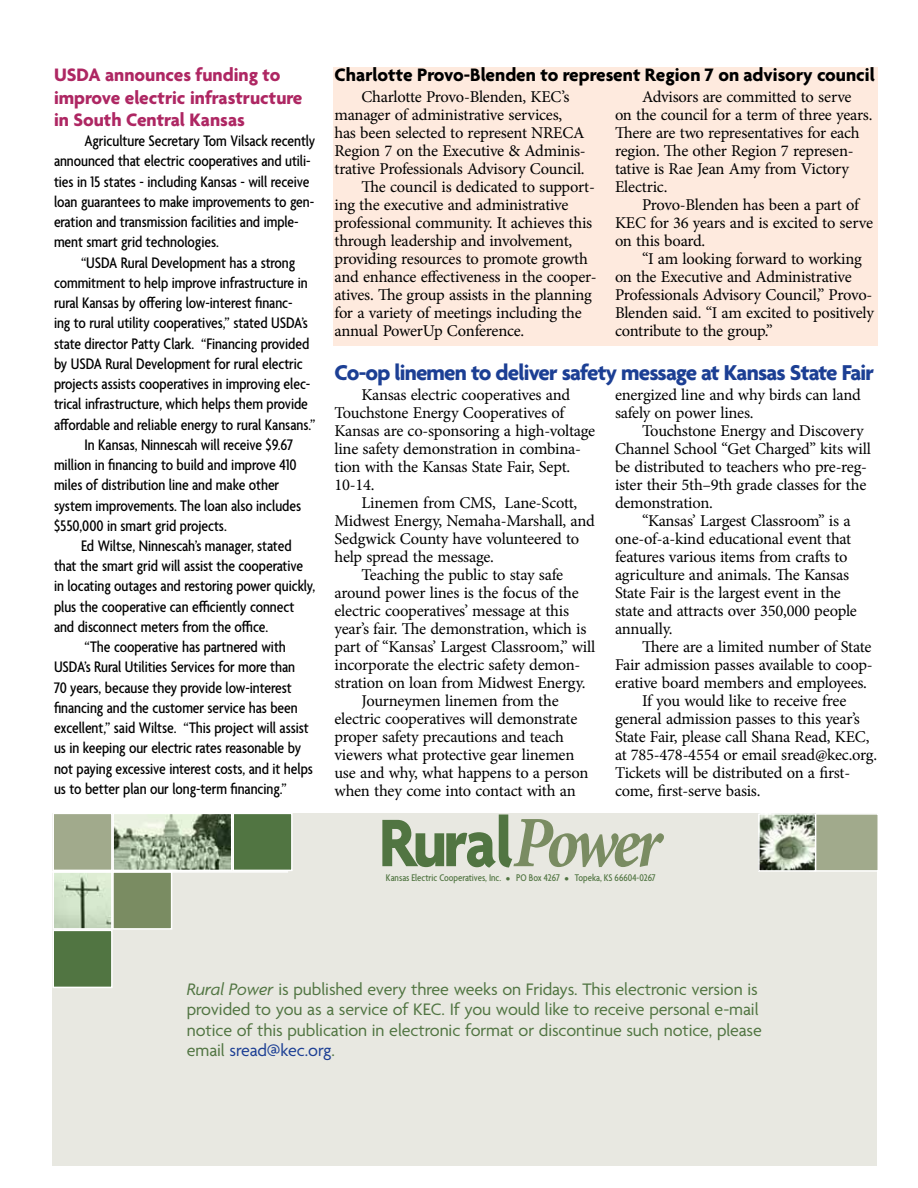
<style>
.page{position:relative;width:918px;height:1188px;background:#fff}
.page>*{position:absolute;margin:0;border:0;box-sizing:border-box;transform-origin:0 0}
.t1{font:700 72.6px "Agenda";color:#517542;scale:.91 1}
.t2{font:700 23.25px "Agenda";letter-spacing:-.035em;color:#1c3f94}
.t3{font:700 19.5px/22.2px "Agenda";color:#ae2763}
.t4{font:700 19.5px "Agenda";color:#000}
.t5{font:18px/20.2px "Agenda";letter-spacing:-.005em;color:#517542}
.t6{font:16.5px/18px "Minion Pro";letter-spacing:-.015em;color:#000}
.t7{font:500 condensed 16.5px/20.2px "Agenda";letter-spacing:-.005em;color:#000}
.t8{font:500 condensed 10.5px "Agenda";color:#517542}
.s1{font-family:"Minion Pro";font-style:italic;color:#7a8c62}
.s2{font-style:italic}
.s3{color:#1c3f94}
</style>
<div class="page">
<div style="left:333px;top:68px;width:545px;height:278px;background:#feeade"></div>
<div style="left:52px;top:813px;width:825px;height:353px;background:#e8e8e1"></div>
<div style="left:809px;top:813px;width:70px;height:59px;background:#a1aa8c;border:2px solid #fff"></div>
<div style="left:52px;top:813px;width:61px;height:58px;background:#a1aa8c;border:2px solid #fff"></div>
<div style="left:112px;top:871px;width:60px;height:59px;background:#7a8c62;border:2px solid #fff"></div>
<img style="left:55px;top:874px;width:55px;height:53px">
<div style="left:52px;top:871px;width:61px;height:59px;border:2px solid #fff"></div>
<img style="left:115px;top:816px;width:114px;height:52px">
<div style="left:112px;top:813px;width:120px;height:58px;border:2px solid #fff"></div>
<div style="left:52px;top:930px;width:61px;height:58px;background:#517542;border:2px solid #fff"></div>
<div style="left:232px;top:813px;width:61px;height:58px;background:#517542;border:2px solid #fff"></div>
<hr style="left:49px;top:871px;width:239px;height:2px;background:#fff">
<img style="left:761px;top:816px;width:52px;height:53px">
<div style="left:758px;top:813px;width:58px;height:59px;border:2px solid #fff"></div>
<p class="t3" style="left:54px;top:65px;width:250px">USDA announces funding to improve electric infrastructure in South Central Kansas</p>
<p class="t7" style="left:54px;top:132px;width:263px;text-indent:31px">Agriculture Secretary Tom Vilsack recently announced that electric cooperatives and utili&shy;ties in 15 states - including Kansas - will receive loan guarantees to make improvements to gen&shy;eration and transmission facilities and imple&shy;ment smart grid technologies.</p>
<p class="t7" style="left:81px;top:253px;width:216px">“USDA Rural Development has a strong</p>
<p class="t7" style="left:54px;top:273px;width:255px">commitment to help improve infrastructure in</p>
<p class="t7" style="left:54px;top:294px;width:240px">rural Kansas by offering low-interest financ-</p>
<p class="t7" style="left:54px;top:314px;width:255px">ing to rural utility cooperatives,” stated USDA’s</p>
<p class="t7" style="left:54px;top:334px;width:257px">state director Patty Clark. “Financing provided</p>
<p class="t7" style="left:54px;top:354px;width:250px">by USDA Rural Development for rural electric</p>
<p class="t7" style="left:54px;top:375px;width:258px">projects assists cooperatives in improving elec-</p>
<p class="t7" style="left:54px;top:395px;width:255px">trical infrastructure, which helps them provide</p>
<p class="t7" style="left:54px;top:415px;width:263px">affordable and reliable energy to rural Kansans.”</p>
<p class="t7" style="left:85px;top:435px;width:210px">In Kansas, Ninnescah will receive $9.67</p>
<p class="t7" style="left:54px;top:456px;width:244px">million in financing to build and improve 410</p>
<p class="t7" style="left:54px;top:476px;width:227px">miles of distribution line and make other</p>
<p class="t7" style="left:54px;top:496px;width:249px">system improvements. The loan also includes</p>
<p class="t7" style="left:54px;top:516px;width:174px">$550,000 in smart grid projects.</p>
<p class="t7" style="left:81px;top:537px;width:212px">Ed Wiltse, Ninnescah’s manager, stated</p>
<p class="t7" style="left:54px;top:557px;width:251px">that the smart grid will assist the cooperative</p>
<p class="t7" style="left:54px;top:577px;width:263px">in locating outages and restoring power quickly,</p>
<p class="t7" style="left:54px;top:597px;width:242px">plus the cooperative can efficiently connect</p>
<p class="t7" style="left:54px;top:618px;width:216px">and disconnect meters from the office.</p>
<p class="t7" style="left:85px;top:638px;width:203px">“The cooperative has partnered with</p>
<p class="t7" style="left:54px;top:658px;width:243px">USDA’s Rural Utilities Services for more than</p>
<p class="t7" style="left:54px;top:678px;width:239px">70 years, because they provide low-interest</p>
<p class="t7" style="left:54px;top:699px;width:245px">financing and the customer service has been</p>
<p class="t7" style="left:54px;top:719px;width:256px">excellent,” said Wiltse. “This project will assist</p>
<p class="t7" style="left:54px;top:739px;width:249px">us in keeping our electric rates reasonable by</p>
<p class="t7" style="left:54px;top:759px;width:260px">not paying excessive interest costs, and it helps</p>
<p class="t7" style="left:54px;top:780px;width:234px">us to better plan our long-term financing.”</p>
<p class="t4" style="left:334px;top:65px;width:542px">Charlotte Provo-Blenden to represent Region 7 on advisory council</p>
<p class="t6" style="left:362px;top:88px;width:209px">Charlotte Provo-Blenden, KEC’s</p>
<p class="t6" style="left:335px;top:106px;width:229px">manager of administrative services,</p>
<p class="t6" style="left:335px;top:124px;width:252px">has been selected to represent NRECA</p>
<p class="t6" style="left:335px;top:142px;width:253px">Region 7 on the Executive &amp; Adminis-</p>
<p class="t6" style="left:335px;top:160px;width:252px">trative Professionals Advisory Council.</p>
<p class="t6" style="left:362px;top:178px;width:235px">The council is dedicated to support-</p>
<p class="t6" style="left:335px;top:196px;width:236px">ing the executive and administrative</p>
<p class="t6" style="left:335px;top:214px;width:259px">professional community. It achieves this</p>
<p class="t6" style="left:335px;top:232px;width:239px">through leadership and involvement,</p>
<p class="t6" style="left:335px;top:250px;width:255px">providing resources to promote growth</p>
<p class="t6" style="left:335px;top:268px;width:264px">and enhance effectiveness in the cooper-</p>
<p class="t6" style="left:335px;top:286px;width:259px">atives. The group assists in the planning</p>
<p class="t6" style="left:335px;top:304px;width:249px">for a variety of meetings including the</p>
<p class="t6" style="left:335px;top:322px;width:191px">annual PowerUp Conference.</p>
<p class="t6" style="left:615px;top:88px;width:259px;text-indent:27px">Advisors are committed to serve on the council for a term of three years.<br>There are two representatives for each region. The other Region 7 represen&shy;tative is Rae Jean Amy from Victory<br>Electric.</p>
<p class="t6" style="left:615px;top:196px;width:260px;text-indent:27px">Provo-Blenden has been a part of<br>KEC for 36 years and is excited to serve on this board.</p>
<p class="t6" style="left:615px;top:250px;width:260px;text-indent:27px">“I am looking forward to working on the Executive and Administrative Professionals Advisory Council,” Provo-Blenden said. “I am excited to positively contribute to the group.”</p>
<h2 class="t2" style="left:334px;top:360px;width:541px">Co-op linemen to deliver safety message at Kansas State Fair</h2>
<p class="t6" style="left:335px;top:386px;width:262px;text-indent:27px">Kansas electric cooperatives and<br>Touchstone Energy Cooperatives of<br>Kansas are co-sponsoring a high-voltage line safety demonstration in combina&shy;tion with the Kansas State Fair, Sept.<br>10-14.</p>
<p class="t6" style="left:362px;top:494px;width:217px">Linemen from CMS, Lane-Scott,</p>
<p class="t6" style="left:335px;top:512px;width:262px">Midwest Energy, Nemaha-Marshall, and</p>
<p class="t6" style="left:335px;top:530px;width:246px">Sedgwick County have volunteered to</p>
<p class="t6" style="left:335px;top:548px;width:161px">help spread the message.</p>
<p class="t6" style="left:362px;top:566px;width:203px">Teaching the public to stay safe</p>
<p class="t6" style="left:335px;top:584px;width:246px">around power lines is the focus of the</p>
<p class="t6" style="left:335px;top:602px;width:236px">electric cooperatives’ message at this</p>
<p class="t6" style="left:335px;top:620px;width:253px">year’s fair. The demonstration, which is</p>
<p class="t6" style="left:335px;top:638px;width:262px">part of “Kansas’ Largest Classroom,” will</p>
<p class="t6" style="left:335px;top:656px;width:247px">incorporate the electric safety demon-</p>
<p class="t6" style="left:335px;top:674px;width:253px">stration on loan from Midwest Energy.</p>
<p class="t6" style="left:362px;top:692px;width:199px">Journeymen linemen from the</p>
<p class="t6" style="left:335px;top:710px;width:244px">electric cooperatives will demonstrate</p>
<p class="t6" style="left:335px;top:728px;width:231px">proper safety precautions and teach</p>
<p class="t6" style="left:335px;top:746px;width:241px">viewers what protective gear linemen</p>
<p class="t6" style="left:335px;top:764px;width:256px">use and why, what happens to a person</p>
<p class="t6" style="left:335px;top:782px;width:243px">when they come into contact with an</p>
<p class="t6" style="left:615px;top:386px;width:247px">energized line and why birds can land safely on power lines.</p>
<p class="t6" style="left:615px;top:422px;width:257px;text-indent:27px">Touchstone Energy and Discovery Channel School “Get Charged” kits will be distributed to teachers who pre-reg&shy;ister their 5th–9th grade classes for the demonstration.</p>
<p class="t6" style="left:615px;top:512px;width:244px;text-indent:27px">“Kansas’ Largest Classroom” is a one-of-a-kind educational event that features various items from crafts to agriculture and animals. The Kansas State Fair is the largest event in the state and attracts over 350,000 people annually.</p>
<p class="t6" style="left:642px;top:638px;width:231px">There are a limited number of State</p>
<p class="t6" style="left:615px;top:656px;width:259px">Fair admission passes available to coop-</p>
<p class="t6" style="left:615px;top:674px;width:254px">erative board members and employees.</p>
<p class="t6" style="left:642px;top:692px;width:206px">If you would like to receive free</p>
<p class="t6" style="left:615px;top:710px;width:246px">general admission passes to this year’s</p>
<p class="t6" style="left:615px;top:728px;width:256px">State Fair, please call Shana Read, KEC,</p>
<p class="t6" style="left:615px;top:746px;width:264px">at 785-478-4554 or email sread@kec.org.</p>
<p class="t6" style="left:615px;top:764px;width:237px">Tickets will be distributed on a first-</p>
<p class="t6" style="left:615px;top:782px;width:147px">come, first-serve basis.</p>
<h1 class="t1" style="left:379px;top:804px;width:313px">Rural<span class="s1">Power</span></h1>
<p class="t8" style="left:386px;top:872px;width:126px">Kansas Electric Cooperatives, Inc. ●</p>
<p class="t8" style="left:516px;top:872px;width:141px">PO Box 4267 ● Topeka, KS 66604-0267</p>
<p class="t5" style="left:187px;top:980px;width:577px"><span class="s2">Rural Power</span> is published every three weeks on Fridays. This electronic version is provided to you as a service of KEC. If you would like to receive personal e-mail notice of this publication in electronic format or discontinue such notice, please email <span class="s3">sread@kec.org</span>.</p>
</div>
